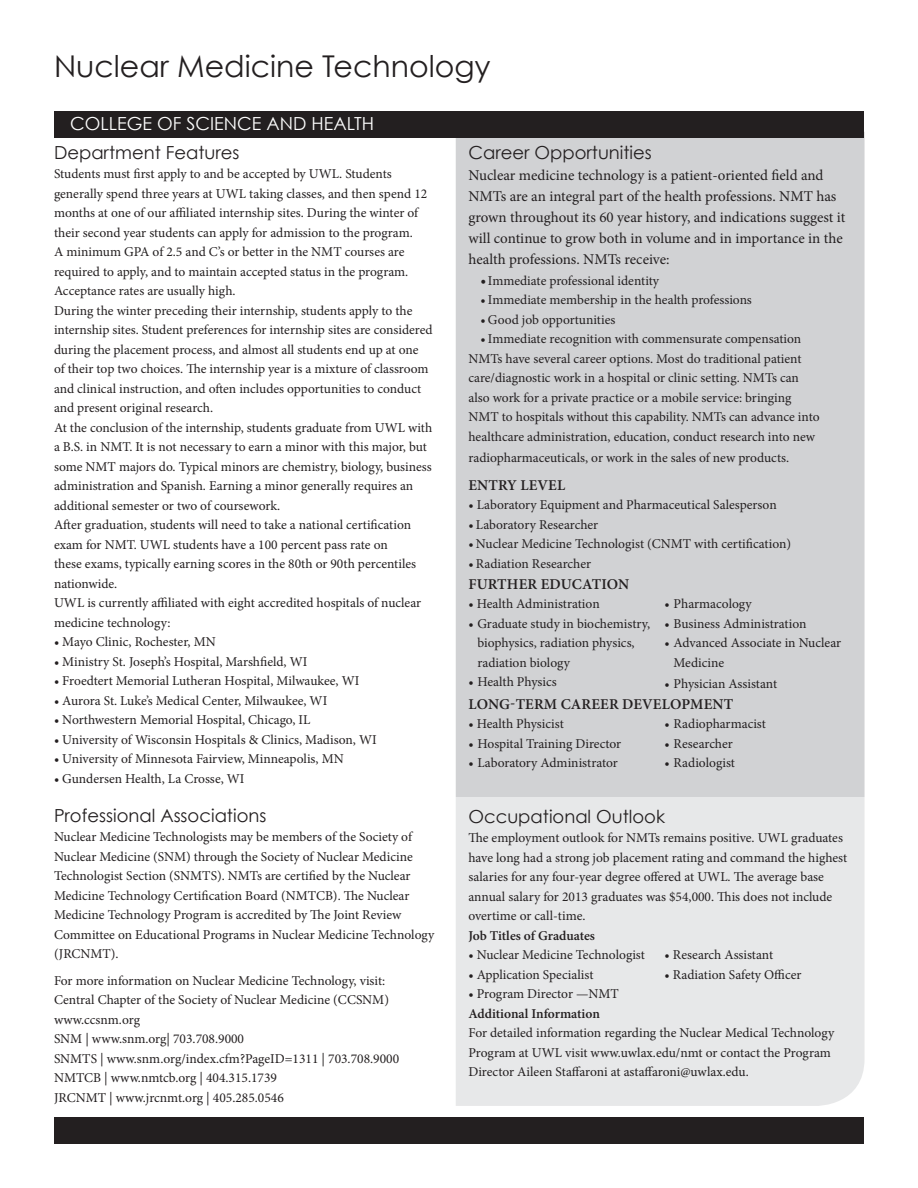
<style>
.page{position:relative;width:918px;height:1188px;background:#fff}
.page>*{position:absolute;margin:0;border:0;box-sizing:border-box;transform-origin:0 0}
.t1{font:30px "Century Gothic";color:#231f20}
.t2{font:18px "Century Gothic";color:#231f20}
.t3{font:18px "Century Gothic";color:#fff}
.t4{font:15px/21px "Minion Pro";letter-spacing:-.005em;color:#231f20}
.t5{font:600 15px "Minion Pro";letter-spacing:.01em;color:#231f20}
.t6{font:13.5px/19.5px "Minion Pro";color:#231f20}
.t7{font:600 13.5px "Minion Pro";color:#231f20}
.s1{font-size:15px}
</style>
<div class="page">
<div style="left:456px;top:132px;width:409px;height:665px;background:#d1d2d4"></div>
<div style="left:456px;top:797px;width:409px;height:309px;background:#e7e8e9"></div>
<div style="left:54px;top:1117px;width:810px;height:27px;background:#231f20"></div>
<div style="left:54px;top:111px;width:810px;height:27px;background:#231f20"></div>
<p class="t1" style="left:54px;top:48px;width:438px">Nuclear Medicine Technology</p>
<p class="t3" style="left:70px;top:112px;width:305px">COLLEGE OF SCIENCE AND HEALTH</p>
<p class="t2" style="left:468px;top:141px;width:185px">Career Opportunities</p>
<p class="t4" style="left:468px;top:165px;width:378px">Nuclear medicine technology is a patient-oriented field and NMTs are an integral part of the health professions. NMT has grown throughout its 60 year history, and indications suggest it will continue to grow both in volume and in importance in the health professions. NMTs receive:</p>
<p class="t6" style="left:481px;top:271px;width:180px"><span class="s1">•</span>Immediate professional identity</p>
<p class="t6" style="left:480px;top:290px;width:273px">• Immediate membership in the health professions</p>
<p class="t6" style="left:480px;top:310px;width:136px">• Good job opportunities</p>
<p class="t6" style="left:480px;top:329px;width:322px">• Immediate recognition with commensurate compensation</p>
<p class="t6" style="left:468px;top:349px;width:353px">NMTs have several career options. Most do traditional patient care/diagnostic work in a hospital or clinic setting. NMTs can also work for a private practice or a mobile service: bringing NMT to hospitals without this capability. NMTs can advance into healthcare administration, education, conduct research into new</p>
<p class="t6" style="left:468px;top:448px;width:322px">radiopharmaceuticals, or work in the sales of new products.</p>
<p class="t5" style="left:469px;top:474px;width:98px">ENTRY LEVEL</p>
<p class="t6" style="left:468px;top:495px;width:310px">• Laboratory Equipment and Pharmaceutical Salesperson</p>
<p class="t6" style="left:468px;top:515px;width:131px">• Laboratory Researcher</p>
<p class="t6" style="left:468px;top:534px;width:324px">• Nuclear Medicine Technologist (CNMT with certification)</p>
<p class="t6" style="left:468px;top:554px;width:124px">• Radiation Researcher</p>
<p class="t5" style="left:469px;top:573px;width:162px">FURTHER EDUCATION</p>
<p class="t6" style="left:468px;top:594px;width:133px">• Health Administration</p>
<p class="t6" style="left:477px;top:614px;width:174px;text-indent:-9px">• Graduate study in biochemistry, biophysics, radiation physics, radiation biology</p>
<p class="t6" style="left:468px;top:672px;width:90px">• Health Physics</p>
<p class="t2" style="left:54px;top:141px;width:187px">Department Features</p>
<p class="t6" style="left:54px;top:164px;width:375px">Students must first apply to and be accepted by UWL. Students generally spend three years at UWL taking classes, and then spend 12 months at one of our affiliated internship sites. During the winter of their second year students can apply for admission to the program.<br>A minimum GPA of 2.5 and C’s or better in the NMT courses are required to apply, and to maintain accepted status in the program.<br>Acceptance rates are usually high.</p>
<p class="t6" style="left:54px;top:301px;width:380px">During the winter preceding their internship, students apply to the internship sites. Student preferences for internship sites are considered during the placement process, and almost all students end up at one<br>of their top two choices. The internship year is a mixture of classroom and clinical instruction, and often includes opportunities to conduct and present original research.</p>
<p class="t6" style="left:54px;top:418px;width:380px">At the conclusion of the internship, students graduate from UWL with a B.S. in NMT. It is not necessary to earn a minor with this major, but some NMT majors do. Typical minors are chemistry, biology, business administration and Spanish. Earning a minor generally requires an additional semester or two of coursework.</p>
<p class="t6" style="left:54px;top:515px;width:364px">After graduation, students will need to take a national certification exam for NMT. UWL students have a 100 percent pass rate on these exams, typically earning scores in the 80th or 90th percentiles nationwide.</p>
<p class="t6" style="left:54px;top:593px;width:369px">UWL is currently affiliated with eight accredited hospitals of nuclear medicine technology:</p>
<p class="t6" style="left:54px;top:632px;width:163px">• Mayo Clinic, Rochester, MN</p>
<p class="t6" style="left:54px;top:652px;width:255px">• Ministry St. Joseph’s Hospital, Marshfield, WI</p>
<p class="t6" style="left:54px;top:671px;width:307px">• Froedtert Memorial Lutheran Hospital, Milwaukee, WI</p>
<p class="t6" style="left:54px;top:691px;width:275px">• Aurora St. Luke’s Medical Center, Milwaukee, WI</p>
<p class="t6" style="left:54px;top:710px;width:258px">• Northwestern Memorial Hospital, Chicago, IL</p>
<p class="t6" style="left:54px;top:730px;width:324px">• University of Wisconsin Hospitals &amp; Clinics, Madison, WI</p>
<p class="t6" style="left:54px;top:749px;width:291px">• University of Minnesota Fairview, Minneapolis, MN</p>
<p class="t6" style="left:54px;top:769px;width:192px">• Gundersen Health, La Crosse, WI</p>
<p class="t2" style="left:54px;top:804px;width:214px">Professional Associations</p>
<p class="t6" style="left:54px;top:827px;width:382px">Nuclear Medicine Technologists may be members of the Society of Nuclear Medicine (SNM) through the Society of Nuclear Medicine Technologist Section (SNMTS). NMTs are certified by the Nuclear Medicine Technology Certification Board (NMTCB). The Nuclear Medicine Technology Program is accredited by The Joint Review Committee on Educational Programs in Nuclear Medicine Technology (JRCNMT).</p>
<p class="t6" style="left:54px;top:971px;width:333px">For more information on Nuclear Medicine Technology, visit:</p>
<p class="t6" style="left:54px;top:990px;width:337px">Central Chapter of the Society of Nuclear Medicine (CCSNM)</p>
<p class="t6" style="left:54px;top:1010px;width:87px">www.ccsnm.org</p>
<p class="t6" style="left:54px;top:1029px;width:192px">SNM | www.snm.org| 703.708.9000</p>
<p class="t6" style="left:54px;top:1049px;width:347px">SNMTS | www.snm.org/index.cfm?PageID=1311 | 703.708.9000</p>
<p class="t6" style="left:54px;top:1068px;width:225px">NMTCB | www.nmtcb.org | 404.315.1739</p>
<p class="t6" style="left:54px;top:1088px;width:231px">JRCNMT | www.jrcnmt.org | 405.285.0546</p>
<p class="t6" style="left:665px;top:594px;width:89px">• Pharmacology</p>
<p class="t6" style="left:665px;top:614px;width:143px">• Business Administration</p>
<p class="t6" style="left:674px;top:633px;width:169px;text-indent:-9px">• Advanced Associate in Nuclear<br>Medicine</p>
<p class="t6" style="left:665px;top:674px;width:114px">• Physician Assistant</p>
<p class="t5" style="left:469px;top:693px;width:266px">LONG-TERM CAREER DEVELOPMENT</p>
<p class="t6" style="left:468px;top:714px;width:97px">• Health Physicist</p>
<p class="t6" style="left:468px;top:734px;width:154px">• Hospital Training Director</p>
<p class="t6" style="left:468px;top:753px;width:151px">• Laboratory Administrator</p>
<p class="t6" style="left:665px;top:714px;width:103px">• Radiopharmacist</p>
<p class="t6" style="left:665px;top:734px;width:70px">• Researcher</p>
<p class="t6" style="left:665px;top:753px;width:72px">• Radiologist</p>
<p class="t2" style="left:468px;top:805px;width:198px">Occupational Outlook</p>
<p class="t6" style="left:468px;top:828px;width:380px">The employment outlook for NMTs remains positive. UWL graduates have long had a strong job placement rating and command the highest salaries for any four-year degree offered at UWL. The average base annual salary for 2013 graduates was $54,000. This does not include overtime or call-time.</p>
<p class="t7" style="left:468px;top:926px;width:128px">Job Titles of Graduates</p>
<p class="t6" style="left:468px;top:945px;width:178px">• Nuclear Medicine Technologist</p>
<p class="t6" style="left:468px;top:965px;width:127px">• Application Specialist</p>
<p class="t6" style="left:468px;top:984px;width:152px">• Program Director —NMT</p>
<p class="t6" style="left:665px;top:945px;width:110px">• Research Assistant</p>
<p class="t6" style="left:665px;top:965px;width:138px">• Radiation Safety Officer</p>
<p class="t7" style="left:468px;top:1004px;width:133px">Additional Information</p>
<p class="t6" style="left:468px;top:1023px;width:367px">For detailed information regarding the Nuclear Medical Technology</p>
<p class="t6" style="left:468px;top:1043px;width:364px">Program at UWL visit www.uwlax.edu/nmt or contact the Program<br>Director Aileen Staffaroni at astaffaroni@uwlax.edu.</p>
</div>
